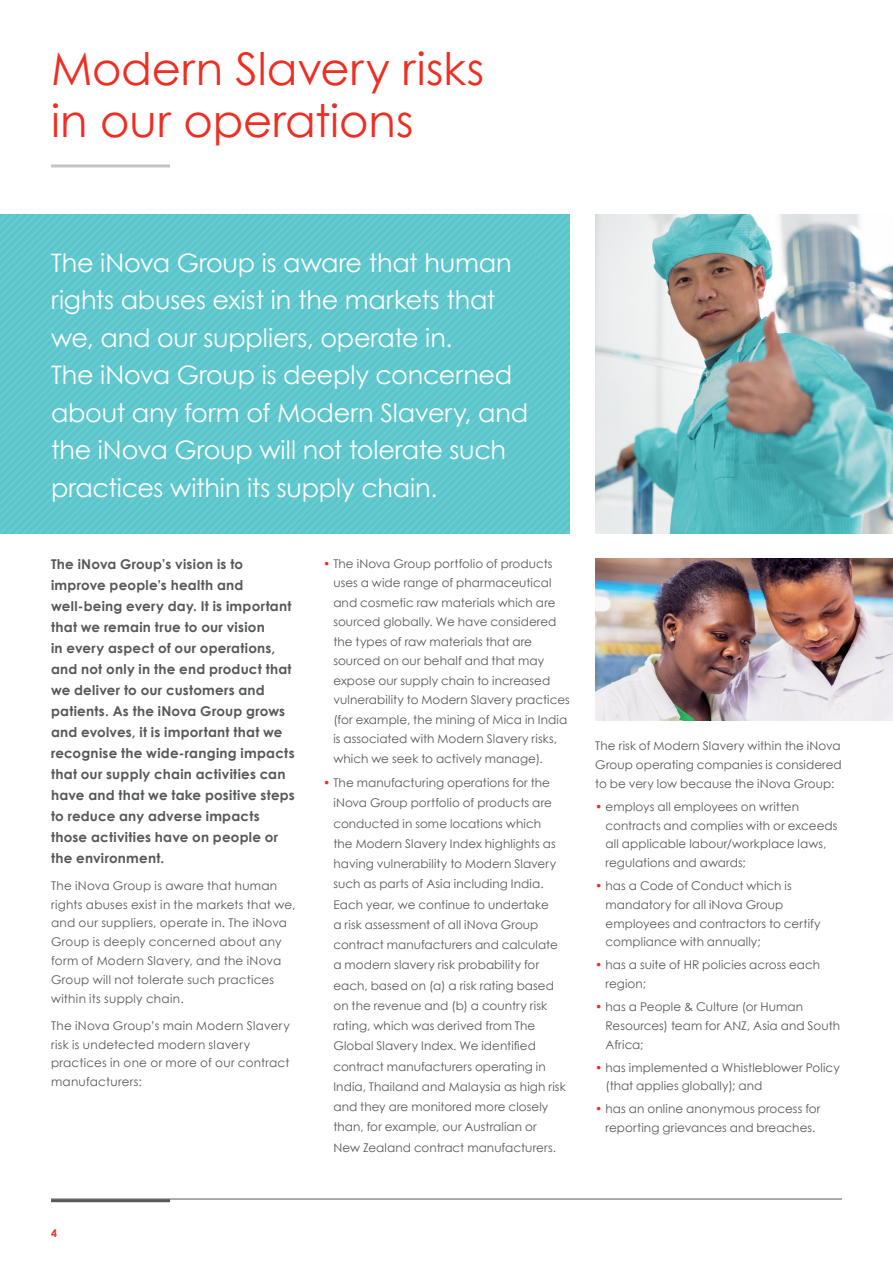
<style>
.page{position:relative;width:893px;height:1263px;background:#fff}
.page>*{position:absolute;margin:0;border:0;box-sizing:border-box;transform-origin:0 0}
.Section_Header{font:45px/52.5px "Century Gothic";color:#ee2e22}
.Section_Teaser{font:25.5px/37.5px "Century Gothic";letter-spacing:-.01em;color:#fff}
.Body{font:700 13.5px/21px "Century Gothic";letter-spacing:.02em;color:#57585a}
.Body-2{font:12px/18.8px "Century Gothic";letter-spacing:.01em;color:#57585a}
.t1{font:700 10.5px "Century Gothic";color:#ee2e22}
.s1{color:#ee2e22}
</style>
<div class="page">
<div style="left:0;top:214px;width:570px;height:319px;background:linear-gradient(to right,#60c8ce,#60c8ce)"></div>
<hr style="left:51px;top:164px;width:119px;height:3px;background:#c2c3c6">
<img style="left:595px;top:214px;width:298px;height:319px">
<hr style="left:51px;top:1199px;width:119px;height:3px;background:#57585a">
<hr style="left:51px;top:1199px;width:791px;height:1px;background:#57585a">
<img style="left:595px;top:558px;width:298px;height:162px">
<p class="Section_Header" style="left:51px;top:42px;width:435px">Modern Slavery risks in our operations</p>
<p class="Section_Teaser" style="left:51px;top:243px;width:479px">The iNova Group is aware that human rights abuses exist in the markets that we, and our suppliers, operate in.<br>The iNova Group is deeply concerned about any form of Modern Slavery, and the iNova Group will not tolerate such practices within its supply chain.</p>
<p class="Body" style="left:51px;top:553px;width:245px">The iNova Group’s vision is to improve people’s health and well‑being every day. It is important that we remain true to our vision<br>in every aspect of our operations, and not only in the end product that we deliver to our customers and patients. As the iNova Group grows and evolves, it is important that we recognise the wide-ranging impacts that our supply chain activities can have and that we take positive steps to reduce any adverse impacts those activities have on people or the environment.</p>
<p class="Body-2" style="left:51px;top:876px;width:246px">The iNova Group is aware that human rights abuses exist in the markets that we, and our suppliers, operate in. The iNova Group is deeply concerned about any form of Modern Slavery, and the iNova Group will not tolerate such practices within its supply chain.</p>
<p class="Body-2" style="left:51px;top:1016px;width:240px">The iNova Group’s main Modern Slavery risk is undetected modern slavery practices in one or more of our contract manufacturers:</p>
<p class="Body-2" style="left:333px;top:553px;width:238px;line-height:19.5px;text-indent:-10px"><span class="s1">•</span> The iNova Group portfolio of products uses a wide range of pharmaceutical and cosmetic raw materials which are sourced globally. We have considered the types of raw materials that are sourced on our behalf and that may expose our supply chain to increased vulnerability to Modern Slavery practices (for example, the mining of Mica in India is associated with Modern Slavery risks, which we seek to actively manage).</p>
<p class="Body-2" style="left:333px;top:772px;width:234px;line-height:20.2px;text-indent:-10px"><span class="s1">•</span> The manufacturing operations for the iNova Group portfolio of products are conducted in some locations which<br>the Modern Slavery Index highlights as having vulnerability to Modern Slavery such as parts of Asia including India.<br>Each year, we continue to undertake<br>a risk assessment of all iNova Group contract manufacturers and calculate a modern slavery risk probability for each, based on (a) a risk rating based on the revenue and (b) a country risk rating, which was derived from The Global Slavery Index. We identified contract manufacturers operating in India, Thailand and Malaysia as high risk and they are monitored more closely than, for example, our Australian or New Zealand contract manufacturers.</p>
<p class="Body-2" style="left:595px;top:736px;width:248px;text-align:justify">The risk of Modern Slavery within the iNova Group operating companies is considered to be very low because the iNova Group:</p>
<p class="Body-2" style="left:606px;top:797px;width:233px;text-indent:-10px"><span class="s1">•</span> employs all employees on written contracts and complies with or exceeds all applicable labour/workplace laws, regulations and awards;</p>
<p class="Body-2" style="left:606px;top:876px;width:217px;text-indent:-10px"><span class="s1">•</span> has a Code of Conduct which is mandatory for all iNova Group employees and contractors to certify compliance with annually;</p>
<p class="Body-2" style="left:606px;top:955px;width:216px;text-indent:-10px"><span class="s1">•</span> has a suite of HR policies across each region;</p>
<p class="Body-2" style="left:606px;top:997px;width:236px;text-indent:-10px"><span class="s1">•</span> has a People &amp; Culture (or Human<br>Resources) team for ANZ, Asia and South<br>Africa;</p>
<p class="Body-2" style="left:606px;top:1058px;width:236px;text-indent:-10px"><span class="s1">•</span> has implemented a Whistleblower Policy (that applies globally); and</p>
<p class="Body-2" style="left:595px;top:1099px;width:227px;text-align:center"><span class="s1">•</span> has an online anonymous process for reporting grievances and breaches.</p>
<p class="t1" style="left:51px;top:1226px;width:7px">4</p>
</div>
